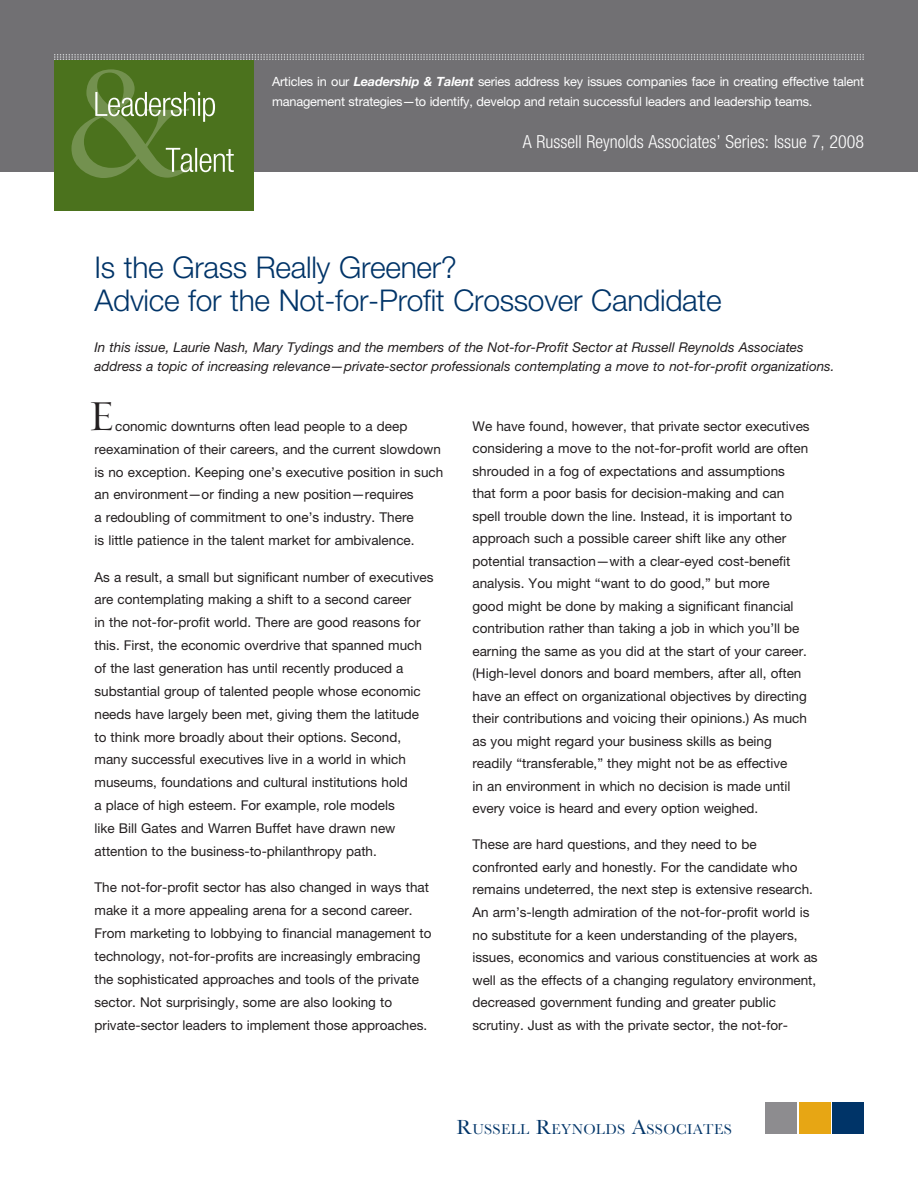
<style>
.page{position:relative;width:918px;height:1188px;background:#fff}
.page>*{position:absolute;margin:0;border:0;box-sizing:border-box;transform-origin:0 0}
.t1{font:43.5px "Requiem Display HTF Roman";color:#231f20}
.t2{font:300 30px/33px "Helvetica Neue LT Std";letter-spacing:-.01em;color:#003468}
.t3{font:300 condensed 18px "Helvetica Neue LT Std";color:#fff}
.t4{font:15px "Baskerville";letter-spacing:.02em;color:#003468}
.t5{font:13.5px/22.5px "Helvetica Neue LT Std";color:#231f20}
.t6{font:italic 13.5px/19.5px "Helvetica Neue LT Std";color:#231f20}
.t7{font:12.75px/19.5px "Helvetica Neue LT Std";letter-spacing:-.015em;color:#fff}
.s1{font-weight:700;font-style:italic}
.s2{font-size:21.45px}
</style>
<div class="page">
<div style="left:0;top:0;width:918px;height:172px;background:#717073"></div>
<div style="left:833px;top:1103px;width:31px;height:31px;background:#003468"></div>
<div style="left:799px;top:1103px;width:31px;height:31px;background:#e7a614"></div>
<div style="left:766px;top:1103px;width:31px;height:31px;background:#8d8c8f"></div>
<svg style="left:54px;top:54px;width:810px;height:6px"></svg>
<div style="left:54px;top:61px;width:199px;height:150px;background:#4b721d"></div>
<svg style="left:71px;top:69px;width:163px;height:109px"></svg>
<p class="t7" style="left:272px;top:72px;width:593px">Articles in our <span class="s1">Leadership &amp; Talent</span> series address key issues companies face in creating effective talent management strategies—to identify, develop and retain successful leaders and leadership teams.</p>
<h3 class="t3" style="left:523px;top:132px;width:343px">A Russell Reynolds Associates’ Series: Issue 7, 2008</h3>
<h2 class="t2" style="left:94px;top:250px;width:629px">Is the Grass Really Greener?<br>Advice for the Not-for-Profit Crossover Candidate</h2>
<p class="t6" style="left:94px;top:337px;width:742px">In this issue, Laurie Nash, Mary Tydings and the members of the Not-for-Profit Sector at Russell Reynolds Associates address a topic of increasing relevance—private-sector professionals contemplating a move to not-for-profit organizations.</p>
<h1 class="t1" style="left:89px;top:391px;width:28px">E</h1>
<p class="t5" style="left:472px;top:414px;width:339px">We have found, however, that private sector executives considering a move to the not-for-profit world are often shrouded in a fog of expectations and assumptions that form a poor basis for decision-making and can spell trouble down the line. Instead, it is important to approach such a possible career shift like any other potential transaction—with a clear-eyed cost-benefit analysis. You might “want to do good,” but more<br>good might be done by making a significant financial contribution rather than taking a job in which you’ll be earning the same as you did at the start of your career. (High-level donors and board members, after all, often have an effect on organizational objectives by directing their contributions and voicing their opinions.) As much as you might regard your business skills as being readily “transferable,” they might not be as effective<br>in an environment in which no decision is made until every voice is heard and every option weighed.</p>
<p class="t5" style="left:472px;top:833px;width:347px">These are hard questions, and they need to be confronted early and honestly. For the candidate who remains undeterred, the next step is extensive research.<br>An arm’s-length admiration of the not-for-profit world is no substitute for a keen understanding of the players, issues, economics and various constituencies at work as well as the effects of a changing regulatory environment, decreased government funding and greater public scrutiny. Just as with the private sector, the not-for-</p>
<p class="t5" style="left:94px;top:414px;width:350px;text-indent:21px">conomic downturns often lead people to a deep reexamination of their careers, and the current slowdown is no exception. Keeping one’s executive position in such an environment—or finding a new position—requires<br>a redoubling of commitment to one’s industry. There<br>is little patience in the talent market for ambivalence.</p>
<p class="t5" style="left:94px;top:565px;width:340px">As a result, a small but significant number of executives are contemplating making a shift to a second career<br>in the not-for-profit world. There are good reasons for this. First, the economic overdrive that spanned much of the last generation has until recently produced a substantial group of talented people whose economic needs have largely been met, giving them the latitude to think more broadly about their options. Second, many successful executives live in a world in which museums, foundations and cultural institutions hold<br>a place of high esteem. For example, role models<br>like Bill Gates and Warren Buffet have drawn new attention to the business-to-philanthropy path.</p>
<p class="t5" style="left:94px;top:876px;width:339px">The not-for-profit sector has also changed in ways that make it a more appealing arena for a second career.<br>From marketing to lobbying to financial management to technology, not-for-profits are increasingly embracing the sophisticated approaches and tools of the private sector. Not surprisingly, some are also looking to private-sector leaders to implement those approaches.</p>
<p class="t4" style="left:456px;top:1120px;width:277px"><span class="s2">R</span>USSELL <span class="s2">R</span>EYNOLDS <span class="s2">A</span>SSOCIATES</p>
</div>
